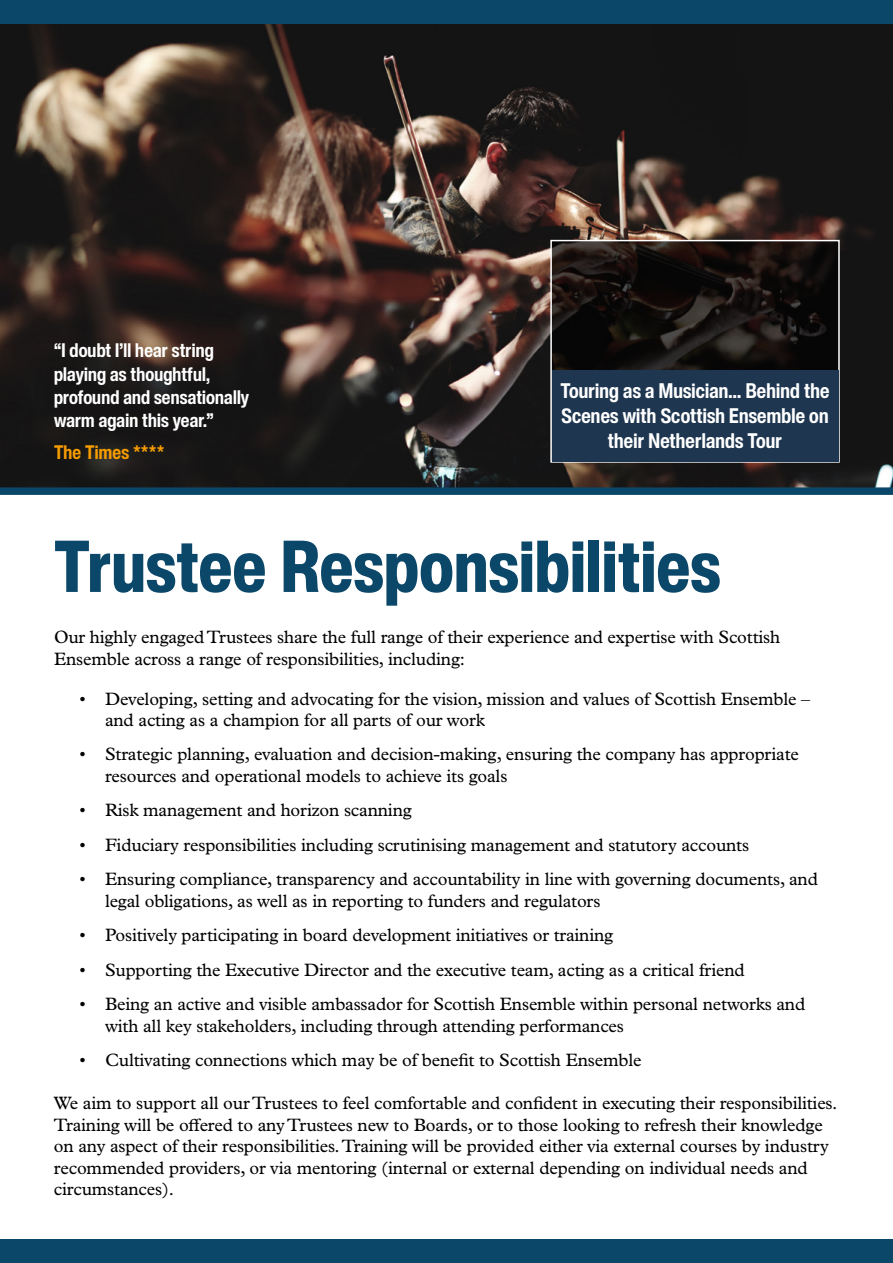
<style>
.page{position:relative;width:893px;height:1263px;background:#fff}
.page>*{position:absolute;margin:0;border:0;box-sizing:border-box;transform-origin:0 0}
.t1{font:800 condensed 72px "Helvetica Now Display";letter-spacing:.01em;color:#0b4769}
.t2{font:700 condensed 21px/25.2px "Helvetica Now Display";letter-spacing:.01em;color:#fff;text-align:center}
.t3{font:700 condensed 19.5px/23.4px "Helvetica Now Display";letter-spacing:.01em;color:#fff}
.t4{font:700 condensed 19.5px "Helvetica Now Display";letter-spacing:.01em;color:#f59c00}
.t5{font:18px/21.6px "Plantin MT Pro";letter-spacing:-.01em;color:#000}
</style>
<div class="page">
<div style="left:0;top:1239px;width:893px;height:24px;background:#0b4769"></div>
<svg style="left:0;top:23px;width:893px;height:472px;background:#322a27"></svg>
<svg style="left:550px;top:239px;width:290px;height:224px;background:#1e1918"></svg>
<div style="left:552px;top:370px;width:286px;height:91px;background:#1e364f"></div>
<div style="left:0;top:0;width:893px;height:23px;background:#0b4769"></div>
<p class="t3" style="left:54px;top:339px;width:197px">“I doubt I’ll hear string playing as thoughtful, profound and sensationally warm again this year.”</p>
<p class="t4" style="left:54px;top:440px;width:112px">The Times ****</p>
<p class="t2" style="left:560px;top:378px;width:270px">Touring as a Musician... Behind the<br>Scenes with Scottish Ensemble on their Netherlands Tour</p>
<h1 class="t1" style="left:54px;top:519px;width:668px">Trustee Responsibilities</h1>
<p class="t5" style="left:54px;top:626px;width:728px">Our highly engaged Trustees share the full range of their experience and expertise with Scottish<br>Ensemble across a range of responsibilities, including:</p>
<p class="t5" style="left:105px;top:688px;width:707px;text-indent:-26px">• Developing, setting and advocating for the vision, mission and values of Scottish Ensemble – and acting as a champion for all parts of our work</p>
<p class="t5" style="left:105px;top:744px;width:695px;text-indent:-26px">• Strategic planning, evaluation and decision-making, ensuring the company has appropriate resources and operational models to achieve its goals</p>
<p class="t5" style="left:80px;top:800px;width:334px">• Risk management and horizon scanning</p>
<p class="t5" style="left:80px;top:834px;width:671px">• Fiduciary responsibilities including scrutinising management and statutory accounts</p>
<p class="t5" style="left:105px;top:868px;width:715px;text-indent:-26px">• Ensuring compliance, transparency and accountability in line with governing documents, and legal obligations, as well as in reporting to funders and regulators</p>
<p class="t5" style="left:80px;top:924px;width:535px">• Positively participating in board development initiatives or training</p>
<p class="t5" style="left:80px;top:959px;width:667px">• Supporting the Executive Director and the executive team, acting as a critical friend</p>
<p class="t5" style="left:105px;top:993px;width:702px;text-indent:-26px">• Being an active and visible ambassador for Scottish Ensemble within personal networks and with all key stakeholders, including through attending performances</p>
<p class="t5" style="left:80px;top:1049px;width:563px">• Cultivating connections which may be of benefit to Scottish Ensemble</p>
<p class="t5" style="left:54px;top:1092px;width:785px">We aim to support all our Trustees to feel comfortable and confident in executing their responsibilities.<br>Training will be offered to any Trustees new to Boards, or to those looking to refresh their knowledge on any aspect of their responsibilities. Training will be provided either via external courses by industry recommended providers, or via mentoring (internal or external depending on individual needs and circumstances).</p>
</div>
